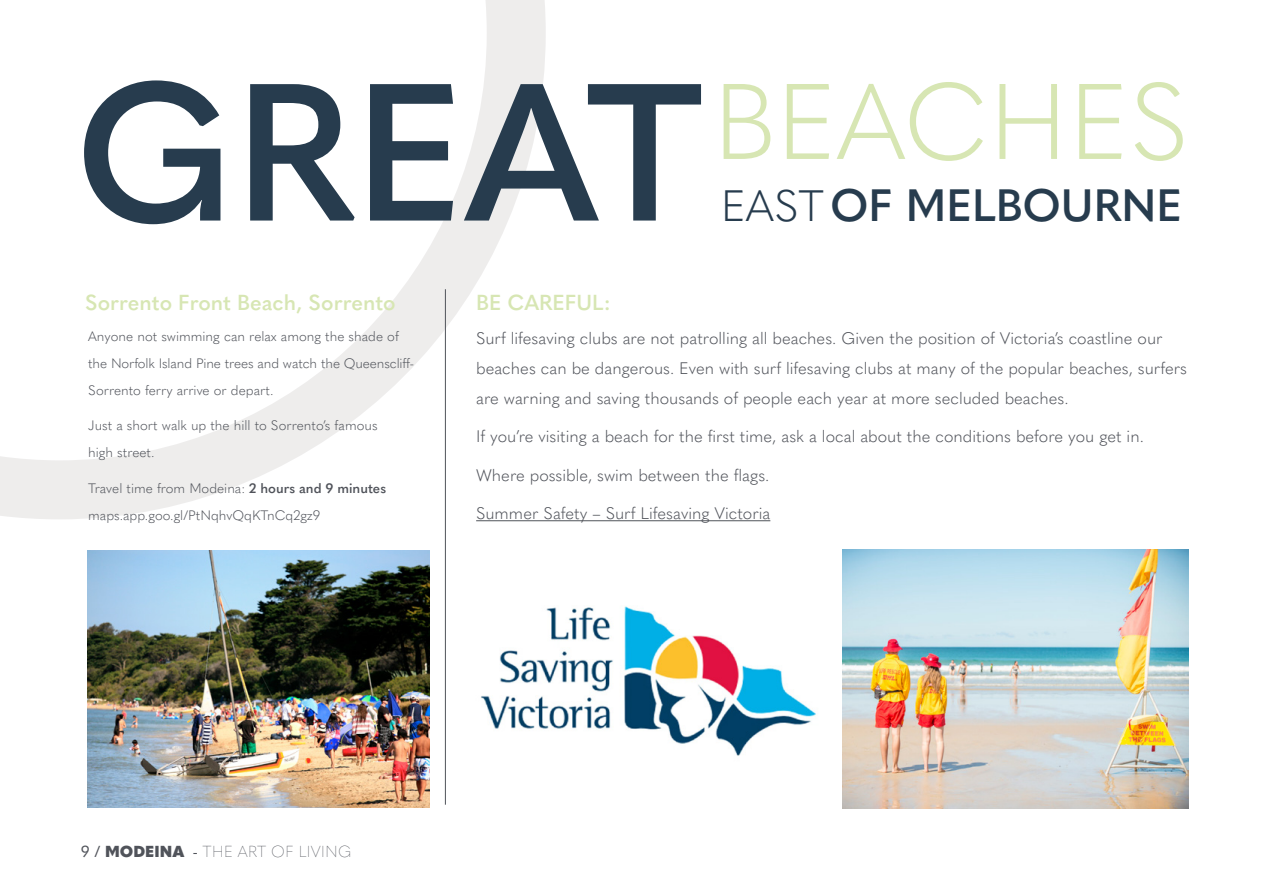
<style>
.page{position:relative;width:1263px;height:893px;background:#fff}
.page>*{position:absolute;margin:0;border:0;box-sizing:border-box;transform-origin:0 0}
.t1{font:300 105.9px "Quasimoda";color:#d7e6b3}
.t2{font:600 44.7px "Quasimoda";color:#273c4e}
.t3{font:600 21.45px "Quasimoda";color:#d7e6b3}
.t4{font:300 16.5px/30px "Quasimoda";color:#50535a}
.t5{font:100 15.75px "Quasimoda";color:#50535a}
.t6{font:300 13.5px/27px "Quasimoda";color:#50535a}
.s1{font-weight:600;font-size:192.6px;color:#273c4e}
.s2{font-weight:300;font-size:43.35px}
.s3{font-weight:600}
.s4{font-weight:400}
.s5{font-weight:900}
</style>
<div class="page">
<svg style="left:0;top:0;width:546px;height:519px"></svg>
<hr style="left:476px;top:520px;width:294px;height:1px;background:#50535a">
<hr style="left:445px;top:289px;width:1px;height:516px;background:#50535a">
<img style="left:87px;top:550px;width:342px;height:258px">
<img style="left:842px;top:549px;width:346px;height:260px">
<img style="left:481px;top:606px;width:335px;height:150px">
<h1 class="t1" style="left:74px;top:41px;width:1116px"><span class="s1">GREAT</span>BEACHES</h1>
<h2 class="t2" style="left:721px;top:171px;width:463px"><span class="s2">EAST</span>OF MELBOURNE</h2>
<h3 class="t3" style="left:85px;top:285px;width:312px">Sorrento Front Beach, Sorrento</h3>
<h3 class="t3" style="left:476px;top:285px;width:136px">BE CAREFUL:</h3>
<p class="t6" style="left:88px;top:322px;width:327px">Anyone not swimming can relax among the shade of the Norfolk Island Pine trees and watch the Queenscliff-<br>Sorrento ferry arrive or depart.</p>
<p class="t6" style="left:88px;top:411px;width:291px">Just a short walk up the hill to Sorrento’s famous high street.</p>
<p class="t6" style="left:88px;top:474px;width:299px">Travel time from Modeina: <span class="s3">2 hours and 9 minutes </span>maps.app.goo.gl/PtNqhvQqKTnCq2gz9</p>
<p class="t4" style="left:476px;top:322px;width:712px">Surf lifesaving clubs are not patrolling all beaches. Given the position of Victoria’s coastline our beaches can be dangerous. Even with surf lifesaving clubs at many of the popular beaches, surfers are warning and saving thousands of people each year at more secluded beaches.</p>
<p class="t4" style="left:476px;top:420px;width:669px">If you’re visiting a beach for the first time, ask a local about the conditions before you get in.</p>
<p class="t4" style="left:476px;top:459px;width:295px">Where possible, swim between the flags.</p>
<p class="t4" style="left:476px;top:497px;width:296px">Summer Safety – Surf Lifesaving Victoria</p>
<p class="t5" style="left:81px;top:839px;width:272px"><span class="s4">9 /</span> <span class="s5">MODEINA</span> <span class="s4">-</span> THE ART OF LIVING</p>
</div>
